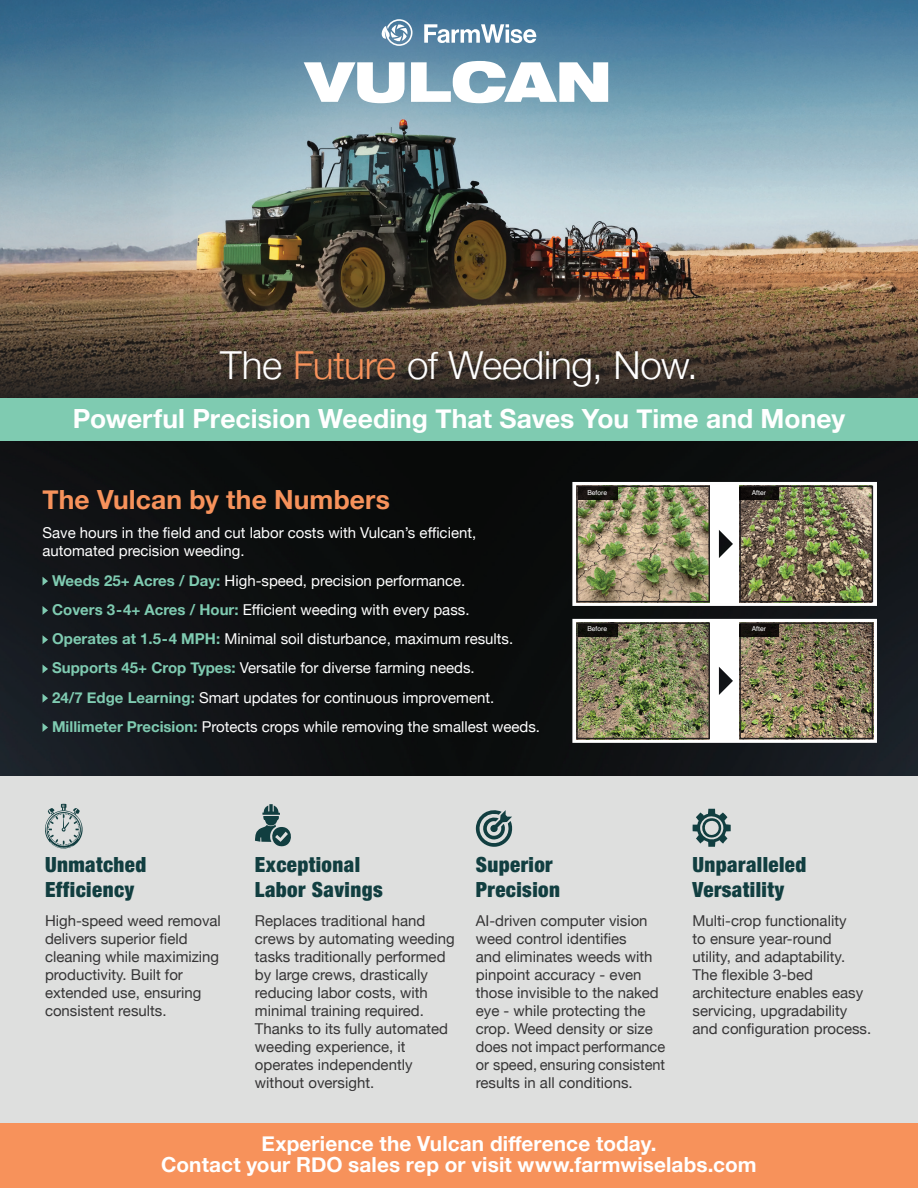
<style>
.page{position:relative;width:918px;height:1188px;background:#fff}
.page>*{position:absolute;margin:0;border:0;box-sizing:border-box;transform-origin:0 0}
.t1{font:900 expanded 55.35px "Helvetica Neue LT";letter-spacing:-.005em;color:#fff}
.t2{font:300 38.55px "Helvetica Neue";letter-spacing:-.005em;color:#fff}
.t3{font:700 26.4px "Helvetica Neue";letter-spacing:.005em;color:#fff}
.t4{font:700 26.4px "Helvetica Neue";letter-spacing:.005em;color:#f7925b}
.t5{font:900 condensed 21px/25.2px "Helvetica Neue";letter-spacing:.02em;color:#113e40}
.t6{font:700 20.7px/20.5px "Helvetica Neue";letter-spacing:.005em;color:#fff;text-align:center}
.t7{font:15px/18px "Helvetica Neue";color:#363536}
.t8{font:15px/29.2px "Helvetica Neue";color:#fff}
.t9{font:6.75px "Helvetica";color:#fff}
.s1{color:#f7925b}
.s2{font-weight:700;color:#7fcbb1}
</style>
<div class="page">
<img style="left:0;top:441px;width:464px;height:334px">
<div style="left:464px;top:342px;width:454px;height:433px;background:linear-gradient(to right,#080a09,#16191e)"></div>
<div style="left:0;top:784px;width:918px;height:361px;background:#dedfde"></div>
<img style="left:0;top:0;width:918px;height:398px">
<svg style="left:572px;top:482px;width:305px;height:124px"></svg>
<div style="left:222px;top:353px;width:487px;height:49px;background:#231f20;opacity:.35"></div>
<svg style="left:424px;top:24px;width:112px;height:19px"></svg>
<svg style="left:381px;top:19px;width:32px;height:27px"></svg>
<div style="left:0;top:1124px;width:918px;height:64px;background:#f7925b"></div>
<div style="left:0;top:398px;width:918px;height:43px;background:#7fcbb1"></div>
<svg style="left:43px;top:577px;width:5px;height:9px"></svg>
<svg style="left:43px;top:606px;width:5px;height:9px"></svg>
<svg style="left:43px;top:635px;width:5px;height:9px"></svg>
<svg style="left:43px;top:665px;width:5px;height:8px"></svg>
<svg style="left:43px;top:694px;width:5px;height:9px"></svg>
<svg style="left:43px;top:723px;width:5px;height:9px"></svg>
<svg style="left:45px;top:804px;width:38px;height:45px"></svg>
<svg style="left:255px;top:804px;width:36px;height:43px"></svg>
<svg style="left:476px;top:810px;width:37px;height:37px"></svg>
<svg style="left:692px;top:809px;width:39px;height:38px"></svg>
<img style="left:741px;top:488px;width:130px;height:112px">
<div style="left:739px;top:486px;width:134px;height:116px;border:1px solid #231f20"></div>
<img style="left:578px;top:488px;width:130px;height:112px">
<div style="left:576px;top:486px;width:134px;height:116px;border:1px solid #231f20"></div>
<div style="left:578px;top:487px;width:40px;height:13px;background:#16130f"></div>
<div style="left:739px;top:487px;width:40px;height:13px;background:#110d0b"></div>
<svg style="left:572px;top:619px;width:305px;height:124px"></svg>
<img style="left:741px;top:624px;width:130px;height:113px">
<div style="left:739px;top:622px;width:134px;height:117px;border:1px solid #231f20"></div>
<img style="left:578px;top:624px;width:130px;height:113px">
<div style="left:576px;top:622px;width:134px;height:117px;border:1px solid #231f20"></div>
<div style="left:578px;top:624px;width:40px;height:13px;background:#110f0b"></div>
<div style="left:739px;top:624px;width:40px;height:13px;background:#13100d"></div>
<h1 class="t1" style="left:306px;top:46px;width:307px">VULCAN</h1>
<h2 class="t2" style="left:220px;top:335px;width:479px">The <span class="s1">Future</span> of Weeding, Now.</h2>
<h3 class="t3" style="left:73px;top:398px;width:774px">Powerful Precision Weeding That Saves You Time and Money</h3>
<h3 class="t4" style="left:43px;top:479px;width:349px">The Vulcan by the Numbers</h3>
<p class="t8" style="left:43px;top:525px;width:435px;line-height:18px">Save hours in the field and cut labor costs with Vulcan’s efficient, automated precision weeding.</p>
<p class="t8" style="left:52px;top:566px;width:489px"><span class="s2">Weeds 25+ Acres / Day:</span> High-speed, precision performance.<br><span class="s2">Covers 3 - 4+ Acres / Hour:</span> Efficient weeding with every pass.<br><span class="s2">Operates at 1.5 - 4 MPH:</span> Minimal soil disturbance, maximum results.<br><span class="s2">Supports 45+ Crop Types:</span> Versatile for diverse farming needs.<br><span class="s2">24/7 Edge Learning:</span> Smart updates for continuous improvement.<br><span class="s2">Millimeter Precision:</span> Protects crops while removing the smallest weeds.</p>
<p class="t9" style="left:587px;top:487px;width:21px">Before</p>
<p class="t9" style="left:752px;top:487px;width:16px">After</p>
<p class="t9" style="left:587px;top:624px;width:21px">Before</p>
<p class="t9" style="left:752px;top:624px;width:16px">After</p>
<h3 class="t5" style="left:45px;top:852px;width:103px">Unmatched<br>Efficiency</h3>
<p class="t7" style="left:45px;top:913px;width:177px">High-speed weed removal delivers superior field cleaning while maximizing productivity. Built for extended use, ensuring consistent results.</p>
<h3 class="t5" style="left:255px;top:852px;width:129px">Exceptional<br>Labor Savings</h3>
<p class="t7" style="left:255px;top:913px;width:201px">Replaces traditional hand crews by automating weeding tasks traditionally performed by large crews, drastically reducing labor costs, with minimal training required.<br>Thanks to its fully automated weeding experience, it operates independently without oversight.</p>
<h3 class="t5" style="left:476px;top:852px;width:86px">Superior<br>Precision</h3>
<p class="t7" style="left:476px;top:913px;width:191px">AI-driven computer vision weed control identifies<br>and eliminates weeds with pinpoint accuracy - even those invisible to the naked eye - while protecting the crop. Weed density or size does not impact performance or speed, ensuring consistent results in all conditions.</p>
<h3 class="t5" style="left:693px;top:852px;width:115px">Unparalleled<br>Versatility</h3>
<p class="t7" style="left:693px;top:913px;width:180px">Multi-crop functionality<br>to ensure year-round utility, and adaptability.<br>The flexible 3-bed architecture enables easy servicing, upgradability and configuration process.</p>
<h3 class="t6" style="left:161px;top:1134px;width:597px">Experience the Vulcan difference today.<br>Contact your RDO sales rep or visit www.farmwiselabs.com</h3>
</div>
